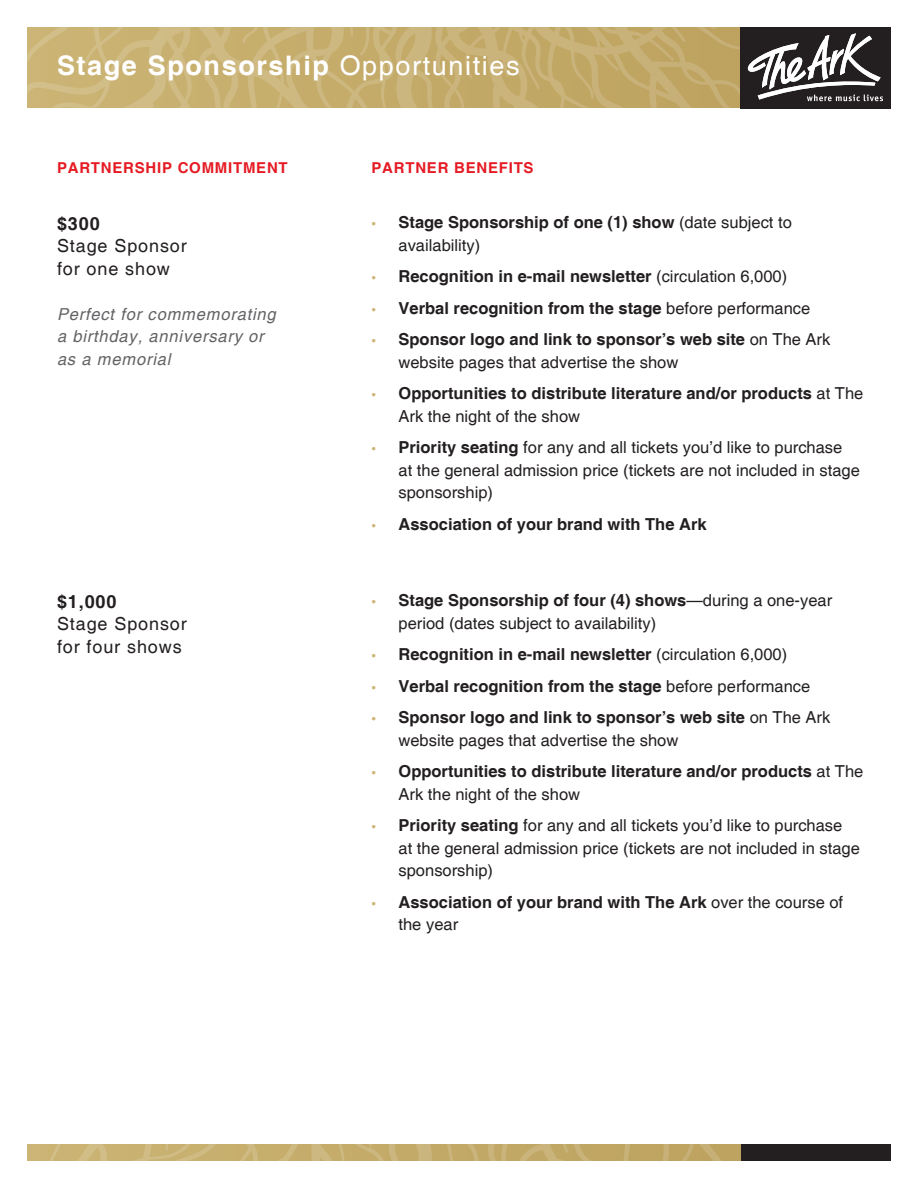
<style>
.page{position:relative;width:918px;height:1188px;background:#fff}
.page>*{position:absolute;margin:0;border:0;box-sizing:border-box;transform-origin:0 0}
.t1{font:700 27px "Helvetica";letter-spacing:.06em;color:#fff}
.t2{font:18px/22.5px "Helvetica";letter-spacing:.05em;color:#231f20}
.t3{font:700 16.5px/22.5px "Helvetica";color:#231f20}
.t4{font:16.5px/22.5px "Helvetica";color:#231f20}
.t5{font:italic 16.5px/22.5px "Helvetica";letter-spacing:.05em;color:#636366}
.t6{font:700 15px "Helvetica";letter-spacing:.05em;color:#e51a23}
.s1{font-weight:400}
.s2{font-weight:700}
.s3{font-family:"Myriad Pro";font-weight:400;color:#ccb576}
.s4{font-family:"Myriad Pro";color:#ccb576}
</style>
<div class="page">
<svg style="left:27px;top:27px;width:714px;height:81px;background:#c6ae70"></svg>
<div style="left:741px;top:27px;width:150px;height:81px;background:#231f20"></div>
<svg style="left:747px;top:33px;width:136px;height:68px"></svg>
<div style="left:741px;top:1144px;width:150px;height:17px;background:#231f20"></div>
<svg style="left:27px;top:1144px;width:714px;height:17px;background:#c5ad6e"></svg>
<p class="t1" style="left:57px;top:49px;width:464px">Stage Sponsorship <span class="s1">Opportunities</span></p>
<p class="t6" style="left:57px;top:159px;width:232px">PARTNERSHIP COMMITMENT</p>
<p class="t6" style="left:372px;top:159px;width:164px">PARTNER BENEFITS</p>
<p class="t2" style="left:57px;top:213px;width:131px"><span class="s2">$300<br></span>Stage Sponsor for one show</p>
<p class="t5" style="left:57px;top:303px;width:220px">Perfect for commemorating a birthday, anniversary or as a memorial</p>
<p class="t3" style="left:399px;top:212px;width:395px;text-indent:-27px"><span class="s3">•</span> Stage Sponsorship of one (1) show <span class="s1">(date subject to availability)</span></p>
<p class="t3" style="left:372px;top:266px;width:417px"><span class="s3">•</span> Recognition in e-mail newsletter <span class="s1">(circulation 6,000)</span></p>
<p class="t3" style="left:372px;top:298px;width:440px"><span class="s3">•</span> Verbal recognition from the stage <span class="s1">before performance</span></p>
<p class="t4" style="left:399px;top:329px;width:433px;text-indent:-27px"><span class="s4">•</span> <span class="s2">Sponsor logo and link to sponsor’s web site</span> on The Ark website pages that advertise the show</p>
<p class="t3" style="left:399px;top:383px;width:466px;text-indent:-27px"><span class="s3">•</span> Opportunities to distribute literature and/or products <span class="s1">at The<br>Ark the night of the show</span></p>
<p class="t4" style="left:399px;top:437px;width:463px;text-indent:-27px"><span class="s4">•</span> <span class="s2">Priority seating</span> for any and all tickets you’d like to purchase at the general admission price (tickets are not included in stage sponsorship)</p>
<p class="t3" style="left:372px;top:514px;width:337px"><span class="s3">•</span> Association of your brand with The Ark</p>
<p class="t2" style="left:57px;top:591px;width:131px"><span class="s2">$1,000<br></span>Stage Sponsor for four shows</p>
<p class="t4" style="left:399px;top:590px;width:435px;text-indent:-27px"><span class="s4">•</span> <span class="s2">Stage Sponsorship of four (4) shows</span>—during a one-year period (dates subject to availability)</p>
<p class="t3" style="left:372px;top:644px;width:417px"><span class="s3">•</span> Recognition in e-mail newsletter <span class="s1">(circulation 6,000)</span></p>
<p class="t3" style="left:372px;top:676px;width:440px"><span class="s3">•</span> Verbal recognition from the stage <span class="s1">before performance</span></p>
<p class="t4" style="left:399px;top:707px;width:433px;text-indent:-27px"><span class="s4">•</span> <span class="s2">Sponsor logo and link to sponsor’s web site</span> on The Ark website pages that advertise the show</p>
<p class="t3" style="left:399px;top:761px;width:466px;text-indent:-27px"><span class="s3">•</span> Opportunities to distribute literature and/or products <span class="s1">at The<br>Ark the night of the show</span></p>
<p class="t4" style="left:399px;top:815px;width:463px;text-indent:-27px"><span class="s4">•</span> <span class="s2">Priority seating</span> for any and all tickets you’d like to purchase at the general admission price (tickets are not included in stage sponsorship)</p>
<p class="t3" style="left:399px;top:892px;width:446px;text-indent:-27px"><span class="s3">•</span> Association of your brand with The Ark <span class="s1">over the course of the year</span></p>
</div>
